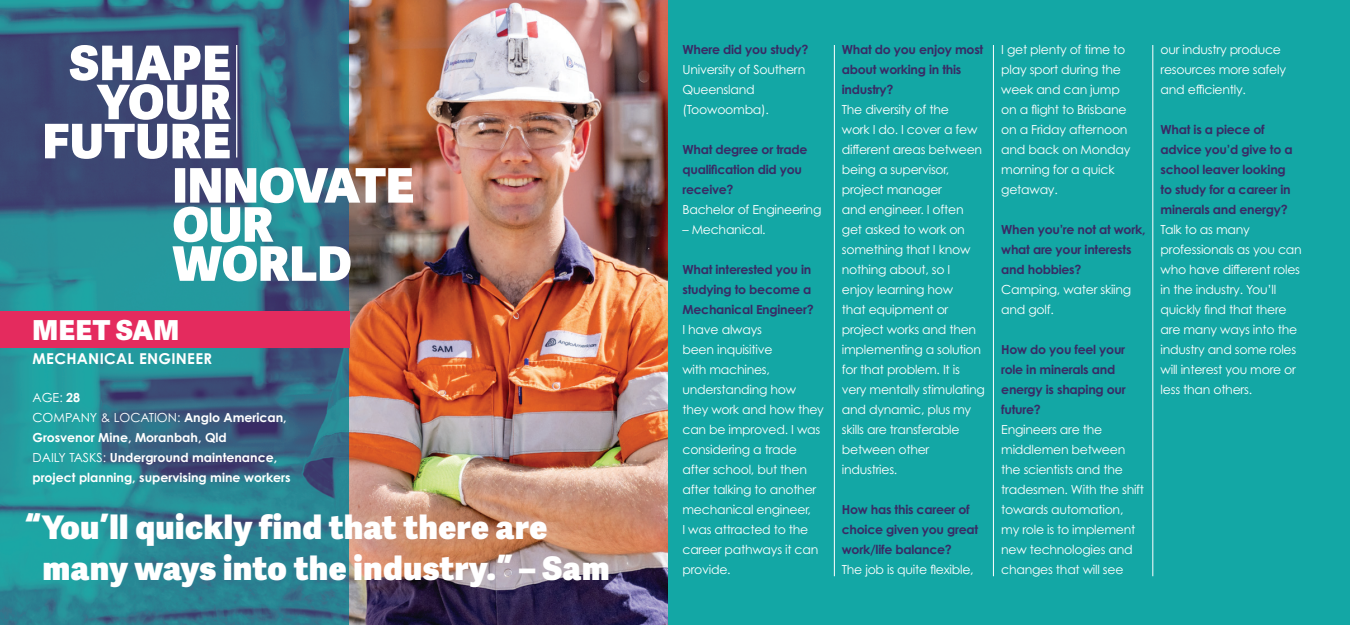
<style>
.page{position:relative;width:1350px;height:625px;background:#fff}
.page>*{position:absolute;margin:0;border:0;box-sizing:border-box;transform-origin:0 0}
.t1{font:800 32.5px/41.2px "Adelle Sans";letter-spacing:.02em;color:#fff}
.t2{font:800 27.5px "Adelle Sans";letter-spacing:.02em;color:#fff}
.t3{font:700 15px "Century Gothic Pro";letter-spacing:.02em;color:#fff}
.t4{font:12.5px/20px "Century Gothic Pro";letter-spacing:-.02em;color:#fff}
.t5{font:700 12.5px/20px "Century Gothic Pro";letter-spacing:-.02em;color:#392b65}
.t6{font:700 12.5px/20px "Century Gothic Pro";color:#fff}
.s1{font-weight:400}
</style>
<div class="page">
<div style="left:668px;top:0;width:682px;height:625px;background:#13a7a5"></div>
<img style="left:349px;top:0;width:319px;height:625px">
<img style="left:0;top:0;width:349px;height:625px">
<svg style="left:45px;top:45px;width:186px;height:114px"></svg>
<hr style="left:236px;top:45px;width:1px;height:113px;background:#fff">
<hr style="left:834px;top:45px;width:1px;height:531px;background:#fff">
<hr style="left:993px;top:45px;width:1px;height:531px;background:#fff">
<hr style="left:1152px;top:45px;width:1px;height:531px;background:#fff">
<div style="left:0;top:311px;width:350px;height:37px;background:#e42b5e"></div>
<svg style="left:172px;top:168px;width:241px;height:113px"></svg>
<h2 class="t2" style="left:32px;top:312px;width:148px">MEET SAM</h2>
<p class="t3" style="left:32px;top:349px;width:181px">MECHANICAL ENGINEER</p>
<p class="t6" style="left:32px;top:387px;width:260px"><span class="s1">AGE:</span> 28<br><span class="s1">COMPANY &amp; LOCATION:</span> Anglo American,<br>Grosvenor Mine, Moranbah, Qld<br><span class="s1">DAILY TASKS:</span> Underground maintenance, project planning, supervising mine workers</p>
<h1 class="t1" style="left:43px;top:507px;width:568px;text-indent:-18px">“You’ll quickly find that there are many ways into the industry.” – Sam</h1>
<p class="t5" style="left:682px;top:39px;width:127px">Where did you study?</p>
<p class="t4" style="left:682px;top:60px;width:124px">University of Southern<br>Queensland (Toowoomba).</p>
<p class="t5" style="left:682px;top:139px;width:127px">What degree or trade qualification did you receive?</p>
<p class="t4" style="left:682px;top:200px;width:140px">Bachelor of Engineering</p>
<p class="t4" style="left:682px;top:220px;width:85px">– Mechanical.</p>
<p class="t5" style="left:682px;top:259px;width:133px">What interested you in studying to become a<br>Mechanical Engineer?</p>
<p class="t4" style="left:682px;top:320px;width:143px">I have always<br>been inquisitive<br>with machines, understanding how they work and how they can be improved. I was considering a trade after school, but then after talking to another mechanical engineer,<br>I was attracted to the career pathways it can provide.</p>
<p class="t5" style="left:842px;top:39px;width:143px">What do you enjoy most about working in this industry?</p>
<p class="t4" style="left:842px;top:100px;width:145px">The diversity of the<br>work I do. I cover a few different areas between being a supervisor, project manager<br>and engineer. I often get asked to work on something that I know nothing about, so I enjoy learning how<br>that equipment or project works and then implementing a solution for that problem. It is very mentally stimulating and dynamic, plus my skills are transferable between other industries.</p>
<p class="t5" style="left:842px;top:499px;width:138px">How has this career of choice given you great work/life balance?</p>
<p class="t4" style="left:842px;top:560px;width:133px">The job is quite flexible,</p>
<p class="t4" style="left:1001px;top:40px;width:131px">I get plenty of time to play sport during the week and can jump on a flight to Brisbane on a Friday afternoon and back on Monday morning for a quick getaway.</p>
<p class="t5" style="left:1001px;top:219px;width:146px">When you’re not at work, what are your interests and hobbies?</p>
<p class="t4" style="left:1001px;top:280px;width:132px">Camping, water skiing and golf.</p>
<p class="t5" style="left:1001px;top:339px;width:126px">How do you feel your role in minerals and energy is shaping our future?</p>
<p class="t4" style="left:1001px;top:420px;width:144px">Engineers are the middlemen between the scientists and the tradesmen. With the shift towards automation, my role is to implement new technologies and changes that will see</p>
<p class="t4" style="left:1161px;top:40px;width:127px">our industry produce resources more safely and efficiently.</p>
<p class="t5" style="left:1161px;top:119px;width:133px">What is a piece of advice you’d give to a school leaver looking to study for a career in minerals and energy?</p>
<p class="t4" style="left:1161px;top:220px;width:143px">Talk to as many professionals as you can who have different roles in the industry. You’ll quickly find that there are many ways into the industry and some roles will interest you more or less than others.</p>
</div>
